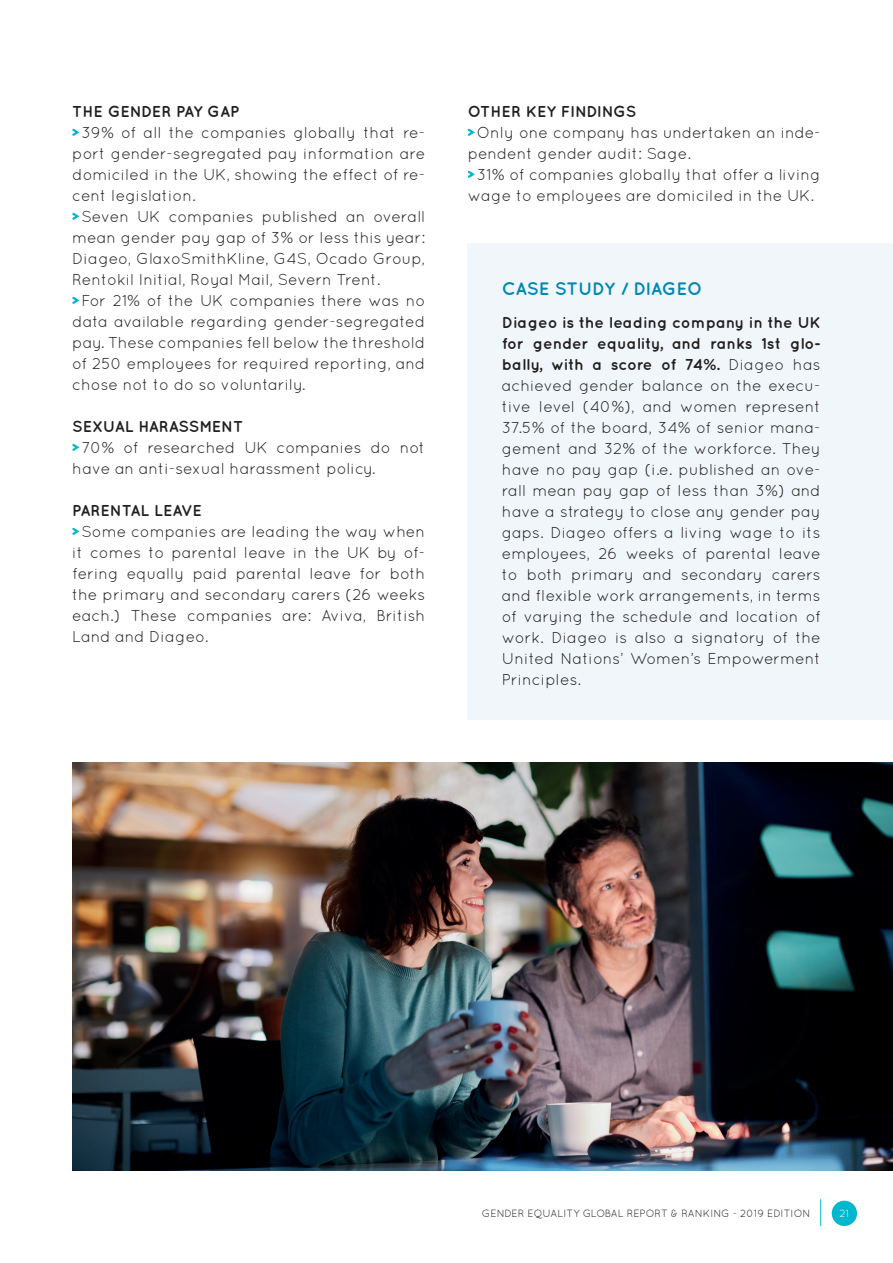
<style>
.page{position:relative;width:893px;height:1263px;background:#fff}
.page>*{position:absolute;margin:0;border:0;box-sizing:border-box;transform-origin:0 0}
.t1{font:700 18px "Quicksand";letter-spacing:-.015em;color:#0087b2}
.t2{font:15.75px/21px "Quicksand";color:#231f20;text-align:justify}
.t3{font:700 15.75px "Quicksand";color:#231f20}
.t4{font:10.5px "Quicksand";color:#231f20}
.t5{font:10.5px "Quicksand";color:#fff}
.s1{font-weight:700}
</style>
<div class="page">
<div style="left:832px;top:1201px;width:25px;height:25px;background:#00b7ce;border-radius:50%"></div>
<svg style="left:820px;top:1199px;width:1px;height:27px"></svg>
<img style="left:72px;top:762px;width:821px;height:408px">
<svg style="left:72px;top:128px;width:8px;height:8px"></svg>
<svg style="left:72px;top:212px;width:8px;height:8px"></svg>
<svg style="left:72px;top:296px;width:8px;height:8px"></svg>
<svg style="left:72px;top:443px;width:8px;height:8px"></svg>
<svg style="left:72px;top:527px;width:8px;height:8px"></svg>
<div style="left:468px;top:243px;width:425px;height:477px;background:#f0f6f9"></div>
<svg style="left:467px;top:128px;width:8px;height:8px"></svg>
<svg style="left:467px;top:170px;width:8px;height:8px"></svg>
<p class="t3" style="left:72px;top:102px;width:169px">THE GENDER PAY GAP</p>
<p class="t2" style="left:72px;top:122px;width:354px;text-indent:9px">39% of all the companies globally that re&shy;port gender-segregated pay information are domiciled in the UK, showing the effect of re&shy;cent legislation.</p>
<p class="t2" style="left:72px;top:206px;width:354px;text-indent:9px">Seven UK companies published an overall mean gender pay gap of 3% or less this year:<br>Diageo, GlaxoSmithKline, G4S, Ocado Group, Rentokil Initial, Royal Mail, Severn Trent.</p>
<p class="t2" style="left:72px;top:290px;width:354px;text-indent:9px">For 21% of the UK companies there was no data available regarding gender-segregated pay. These companies fell below the threshold of 250 employees for required reporting, and chose not to do so voluntarily.</p>
<p class="t3" style="left:72px;top:417px;width:173px">SEXUAL HARASSMENT</p>
<p class="t2" style="left:72px;top:437px;width:354px;text-indent:9px">70% of researched UK companies do not have an anti-sexual harassment policy.</p>
<p class="t3" style="left:72px;top:501px;width:131px">PARENTAL LEAVE</p>
<p class="t2" style="left:72px;top:521px;width:354px;text-indent:9px">Some companies are leading the way when it comes to parental leave in the UK by of&shy;fering equally paid parental leave for both the primary and secondary carers (26 weeks each.) These companies are: Aviva, British Land and Diageo.</p>
<p class="t3" style="left:468px;top:102px;width:170px">OTHER KEY FINDINGS</p>
<p class="t2" style="left:468px;top:122px;width:354px;text-indent:9px">Only one company has undertaken an inde&shy;pendent gender audit: Sage.</p>
<p class="t2" style="left:468px;top:164px;width:354px;text-align:center">31% of companies globally that offer a living wage to employees are domiciled in the UK.</p>
<p class="t1" style="left:502px;top:277px;width:202px">CASE STUDY / DIAGEO</p>
<p class="t2" style="left:502px;top:312px;width:320px"><span class="s1">Diageo is the leading company in the UK for gender equality, and ranks 1st glo&shy;bally, with a score of 74%.</span> Diageo has achieved gender balance on the execu&shy;tive level (40%), and women represent 37.5% of the board, 34% of senior mana&shy;gement and 32% of the workforce. They have no pay gap (i.e. published an ove&shy;rall mean pay gap of less than 3%) and have a strategy to close any gender pay gaps. Diageo offers a living wage to its employees, 26 weeks of parental leave to both primary and secondary carers and flexible work arrangements, in terms of varying the schedule and location of work. Diageo is also a signatory of the United Nations’ Women’s Empowerment Principles.</p>
<p class="t4" style="left:482px;top:1207px;width:330px">GENDER EQUALITY GLOBAL REPORT &amp; RANKING - 2019 EDITION</p>
<p class="t5" style="left:839px;top:1207px;width:11px">21</p>
</div>
